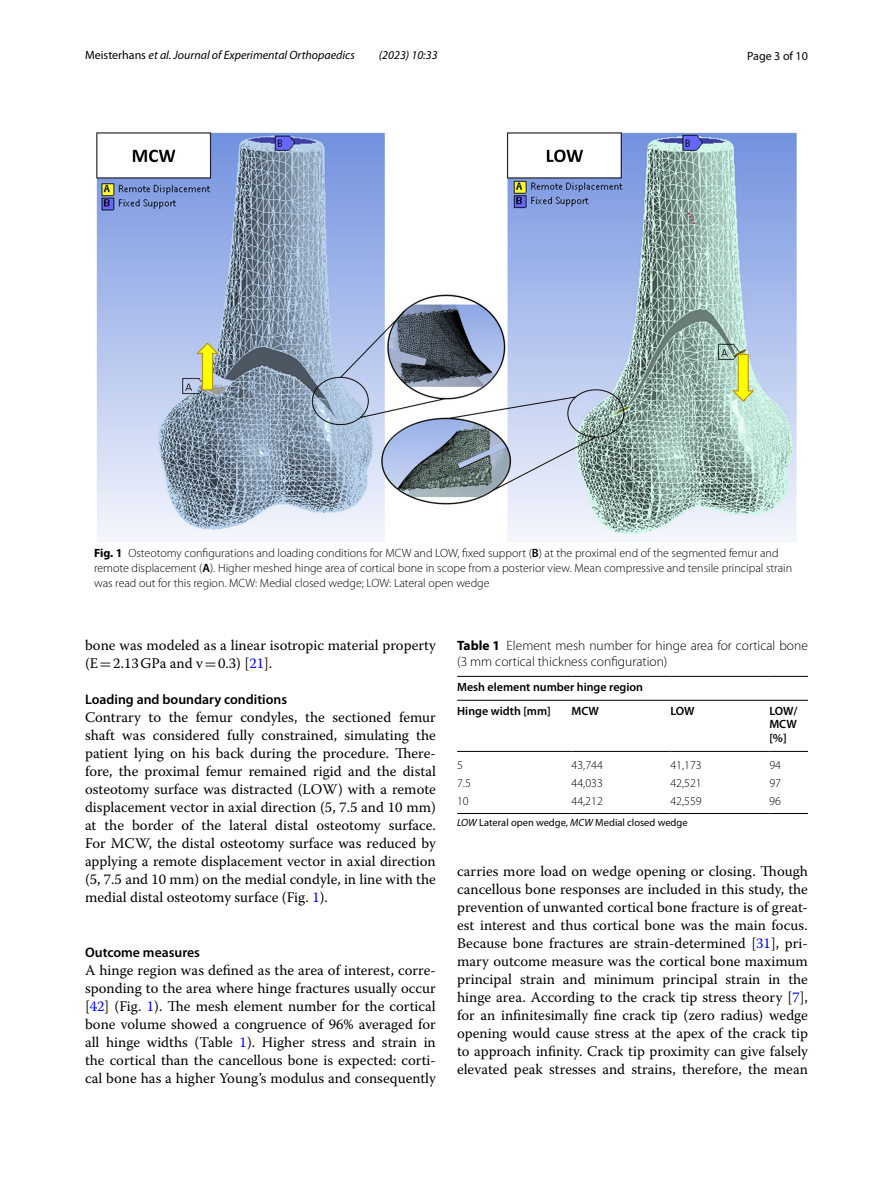
<style>
.page{position:relative;width:893px;height:1187px;background:#fff}
.page>*{position:absolute;margin:0;border:0;box-sizing:border-box;transform-origin:0 0}
.t1{font:14.7px/18px "Warnock Pro";color:#000;text-align:justify}
.t2{font:600 13.8px "Myriad Pro";color:#000}
.t3{font:300 13.5px/16.5px "Myriad Pro";color:#000}
.t4{font:300 12px/15px "Myriad Pro";color:#000}
.t5{font:italic 12px "Myriad Pro";color:#000}
.t6{font:600 12px/13.5px "Myriad Pro";color:#000}
.t7{font:12px "Myriad Pro";color:#000}
.t8{font:10.5px "Myriad Pro";color:#000}
.s1{font-style:normal}
.s2{font-weight:700}
.s3{font-weight:600}
.s4{font-family:"MTSY"}
.s5{color:#00f}
.s6{font-style:italic}
</style>
<div class="page">
<img style="left:96px;top:133px;width:701px;height:409px">
<hr style="left:457px;top:676px;width:115px;height:1px;background:#000">
<hr style="left:572px;top:676px;width:98px;height:1px;background:#000">
<hr style="left:670px;top:676px;width:99px;height:1px;background:#000">
<hr style="left:769px;top:676px;width:39px;height:1px;background:#000">
<hr style="left:457px;top:751px;width:115px;height:1px;background:#000">
<hr style="left:572px;top:751px;width:98px;height:1px;background:#000">
<hr style="left:670px;top:751px;width:99px;height:1px;background:#000">
<hr style="left:769px;top:751px;width:39px;height:1px;background:#000">
<hr style="left:457px;top:813px;width:115px;height:1px;background:#000">
<hr style="left:572px;top:813px;width:98px;height:1px;background:#000">
<hr style="left:670px;top:813px;width:99px;height:1px;background:#000">
<hr style="left:769px;top:813px;width:39px;height:1px;background:#000">
<hr style="left:457px;top:700px;width:351px;height:1px;background:#000">
<p class="t5" style="left:85px;top:48px;width:271px"><span class="s1">Meisterhans</span> et al. Journal of Experimental Orthopaedics</p>
<p class="t5" style="left:379px;top:48px;width:60px">(2023) 10:33</p>
<p class="t7" style="left:747px;top:48px;width:62px">Page 3 of 10</p>
<p class="t4" style="left:94px;top:546px;width:700px"><span class="s2">Fig. 1</span> Osteotomy configurations and loading conditions for MCW and LOW, fixed support (<span class="s3">B</span>) at the proximal end of the segmented femur and remote displacement (<span class="s3">A</span>). Higher meshed hinge area of cortical bone in scope from a posterior view. Mean compressive and tensile principal strain was read out for this region. MCW: Medial closed wedge; LOW: Lateral open wedge</p>
<p class="t1" style="left:85px;top:636px;width:352px">bone was modeled as a linear isotropic material property (E<span class="s4">=</span>2.13GPa and v<span class="s4">=</span>0.3) [<span class="s5">21</span>].</p>
<p class="t2" style="left:85px;top:690px;width:204px">Loading and boundary conditions</p>
<p class="t1" style="left:85px;top:708px;width:352px">Contrary to the femur condyles, the sectioned femur shaft was considered fully constrained, simulating the patient lying on his back during the procedure. There&shy;fore, the proximal femur remained rigid and the distal osteotomy surface was distracted (LOW) with a remote displacement vector in axial direction (5, 7.5 and 10 mm) at the border of the lateral distal osteotomy surface.<br>For MCW, the distal osteotomy surface was reduced by applying a remote displacement vector in axial direction (5, 7.5 and 10 mm) on the medial condyle, in line with the medial distal osteotomy surface (Fig. <span class="s5">1</span>).</p>
<p class="t2" style="left:85px;top:943px;width:117px">Outcome measures</p>
<p class="t1" style="left:85px;top:960px;width:352px">A hinge region was defined as the area of interest, corre&shy;sponding to the area where hinge fractures usually occur [<span class="s5">42</span>] (Fig. <span class="s5">1</span>). The mesh element number for the cortical bone volume showed a congruence of 96% averaged for all hinge widths (Table <span class="s5">1</span>). Higher stress and strain in the cortical than the cancellous bone is expected: corti&shy;cal bone has a higher Young’s modulus and consequently</p>
<p class="t3" style="left:457px;top:637px;width:352px"><span class="s2">Table 1</span> Element mesh number for hinge area for cortical bone (3 mm cortical thickness configuration)</p>
<p class="t6" style="left:457px;top:674px;width:187px;line-height:23.9px">Mesh element number hinge region<br>Hinge width [mm]</p>
<p class="t6" style="left:572px;top:703px;width:29px">MCW</p>
<p class="t6" style="left:670px;top:703px;width:26px">LOW</p>
<p class="t6" style="left:769px;top:703px;width:30px;text-align:justify">LOW/ MCW [%]</p>
<p class="t4" style="left:457px;top:757px;width:7px">5</p>
<p class="t4" style="left:571px;top:757px;width:33px">43,744</p>
<p class="t4" style="left:670px;top:757px;width:33px">41,173</p>
<p class="t4" style="left:769px;top:757px;width:13px">94</p>
<p class="t4" style="left:457px;top:775px;width:15px">7.5</p>
<p class="t4" style="left:571px;top:775px;width:33px">44,033</p>
<p class="t4" style="left:670px;top:775px;width:33px">42,521</p>
<p class="t4" style="left:769px;top:775px;width:13px">97</p>
<p class="t4" style="left:457px;top:793px;width:13px">10</p>
<p class="t4" style="left:571px;top:793px;width:33px">44,212</p>
<p class="t4" style="left:670px;top:793px;width:33px">42,559</p>
<p class="t4" style="left:769px;top:793px;width:13px">96</p>
<p class="t8" style="left:457px;top:816px;width:232px"><span class="s6">LOW</span> Lateral open wedge, <span class="s6">MCW</span> Medial closed wedge</p>
<p class="t1" style="left:457px;top:861px;width:352px">carries more load on wedge opening or closing. Though cancellous bone responses are included in this study, the prevention of unwanted cortical bone fracture is of great&shy;est interest and thus cortical bone was the main focus.<br>Because bone fractures are strain-determined [<span class="s5">31</span>], pri&shy;mary outcome measure was the cortical bone maximum principal strain and minimum principal strain in the hinge area. According to the crack tip stress theory [<span class="s5">7</span>], for an infinitesimally fine crack tip (zero radius) wedge opening would cause stress at the apex of the crack tip to approach infinity. Crack tip proximity can give falsely elevated peak stresses and strains, therefore, the mean</p>
</div>
